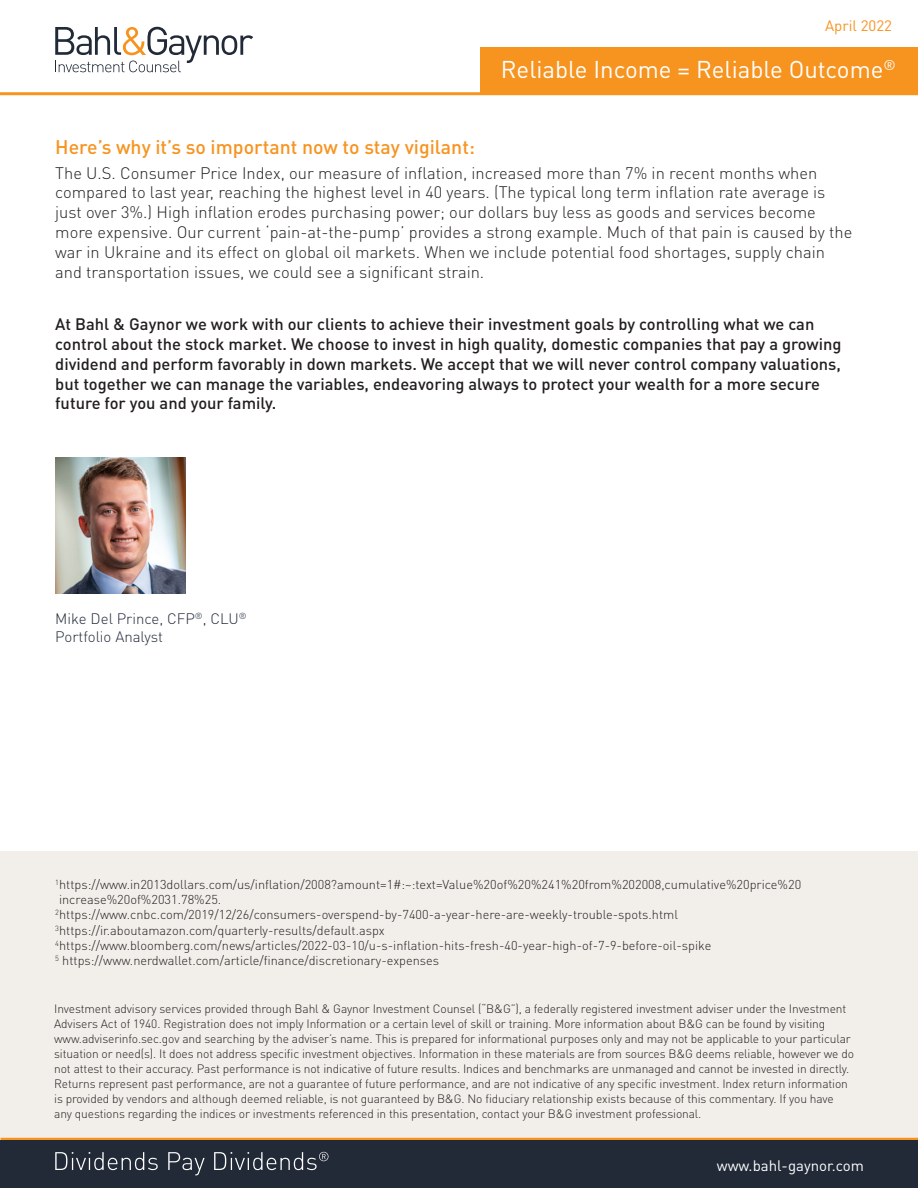
<style>
.page{position:relative;width:918px;height:1188px;background:#fff}
.page>*{position:absolute;margin:0;border:0;box-sizing:border-box;transform-origin:0 0}
.t1{font:24px "DIN Pro";color:#fff}
.t2{font:500 19.5px "DIN Pro";color:#f79420}
.t3{font:300 16.5px/19.8px "DIN Pro";color:#231f20}
.t4{font:500 16.5px/19.8px "DIN Pro";color:#231f20}
.t5{font:300 15px/18px "DIN Pro";color:#222a38}
.t6{font:15px "DIN Pro";color:#fff}
.t7{font:15px "DIN Pro";color:#f79420}
.t8{font:300 12.75px/15.3px "DIN Pro";color:#231f20}
.t9{font:300 12px/15px "DIN Pro";letter-spacing:-.01em;color:#231f20}
</style>
<div class="page">
<div style="left:0;top:851px;width:918px;height:288px;background:#f2eeea"></div>
<hr style="left:0;top:92px;width:918px;height:3px;background:#f79420">
<hr style="left:1px;top:1138px;width:917px;height:3px;background:#f79420">
<div style="left:0;top:1141px;width:918px;height:47px;background:#222a38"></div>
<svg style="left:55px;top:1152px;width:103px;height:18px"></svg>
<svg style="left:168px;top:1152px;width:37px;height:23px"></svg>
<svg style="left:214px;top:1152px;width:114px;height:18px"></svg>
<img style="left:55px;top:457px;width:131px;height:137px">
<div style="left:481px;top:48px;width:437px;height:45px;background:#f79420"></div>
<svg style="left:55px;top:27px;width:198px;height:45px"></svg>
<p class="t7" style="left:825px;top:15px;width:68px">April 2022</p>
<h1 class="t1" style="left:501px;top:53px;width:396px">Reliable Income = Reliable Outcome<sup>®</sup></h1>
<h2 class="t2" style="left:55px;top:134px;width:421px">Here’s why it’s so important now to stay vigilant:</h2>
<p class="t3" style="left:55px;top:162px;width:799px">The U.S. Consumer Price Index, our measure of inflation, increased more than 7% in recent months when compared to last year, reaching the highest level in 40 years. (The typical long term inflation rate average is just over 3%.) High inflation erodes purchasing power; our dollars buy less as goods and services become more expensive. Our current ‘pain-at-the-pump’ provides a strong example. Much of that pain is caused by the war in Ukraine and its effect on global oil markets. When we include potential food shortages, supply chain and transportation issues, we could see a significant strain.</p>
<p class="t4" style="left:55px;top:314px;width:788px">At Bahl &amp; Gaynor we work with our clients to achieve their investment goals by controlling what we can control about the stock market. We choose to invest in high quality, domestic companies that pay a growing dividend and perform favorably in down markets. We accept that we will never control company valuations, but together we can manage the variables, endeavoring always to protect your wealth for a more secure future for you and your family.</p>
<p class="t5" style="left:55px;top:609px;width:193px">Mike Del Prince, CFP<sup>®</sup>, CLU<sup>®<br></sup>Portfolio Analyst</p>
<p class="t8" style="left:55px;top:876px;width:748px"><sup>1</sup>https://www.in2013dollars.com/us/inflation/2008?amount=1#:~:text=Value%20of%20%241%20from%202008,cumulative%20price%20 increase%20of%2031.78%25.<br><sup>2</sup>https://www.cnbc.com/2019/12/26/consumers-overspend-by-7400-a-year-here-are-weekly-trouble-spots.html <sup>3</sup>https://ir.aboutamazon.com/quarterly-results/default.aspx <sup>4</sup>https://www.bloomberg.com/news/articles/2022-03-10/u-s-inflation-hits-fresh-40-year-high-of-7-9-before-oil-spike<br><sup>5</sup> https://www.nerdwallet.com/article/finance/discretionary-expenses</p>
<p class="t9" style="left:54px;top:1000px;width:801px">Investment advisory services provided through Bahl &amp; Gaynor Investment Counsel (“B&amp;G”), a federally registered investment adviser under the Investment Advisers Act of 1940. Registration does not imply Information or a certain level of skill or training. More information about B&amp;G can be found by visiting www.adviserinfo.sec.gov and searching by the adviser’s name. This is prepared for informational purposes only and may not be applicable to your particular situation or need(s). It does not address specific investment objectives. Information in these materials are from sources B&amp;G deems reliable, however we do not attest to their accuracy. Past performance is not indicative of future results. Indices and benchmarks are unmanaged and cannot be invested in directly.<br>Returns represent past performance, are not a guarantee of future performance, and are not indicative of any specific investment. Index return information is provided by vendors and although deemed reliable, is not guaranteed by B&amp;G. No fiduciary relationship exists because of this commentary. If you have any questions regarding the indices or investments referenced in this presentation, contact your B&amp;G investment professional.</p>
<p class="t6" style="left:717px;top:1155px;width:149px">www.bahl-gaynor.com</p>
</div>
